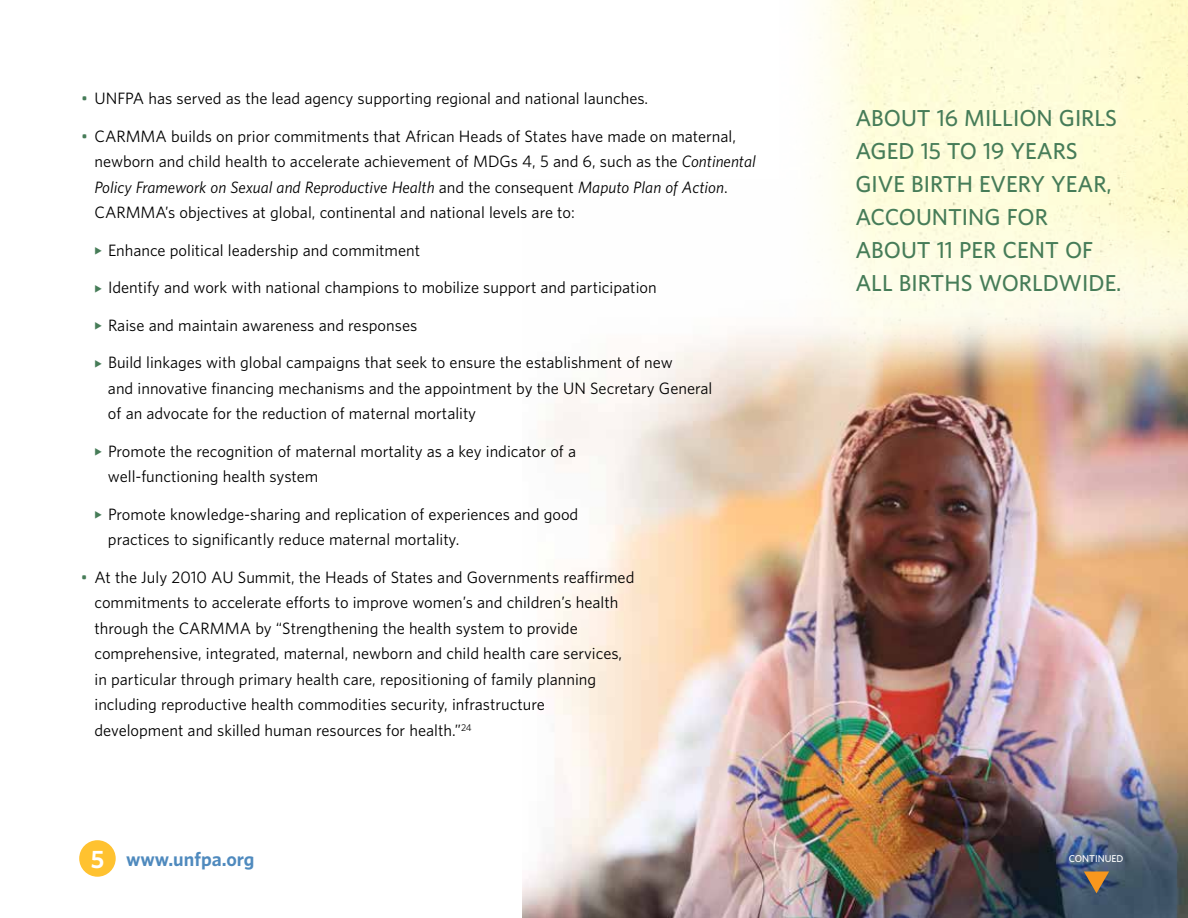
<style>
.page{position:relative;width:1188px;height:918px;background:#fff}
.page>*{position:absolute;margin:0;border:0;box-sizing:border-box;transform-origin:0 0}
.t1{font:600 21px/33px "UNFPA";color:#467c58}
.t2{font:700 18px "UNFPA";color:#4f8abe}
.t3{font:15px/25.5px "UNFPA Text";color:#000}
.t4{font:600 9px "UNFPA";color:#fff}
.s1{color:#467c58}
.s2{font-style:italic}
.s3{font-size:22.5px;color:#fff}
</style>
<div class="page">
<div style="left:79px;top:840px;width:37px;height:37px;background:#ffc230;border-radius:50%"></div>
<img style="left:815px;top:0;width:373px;height:179px">
<img style="left:523px;top:179px;width:665px;height:739px">
<svg style="left:1084px;top:872px;width:25px;height:21px"></svg>
<p class="t3" style="left:81px;top:85px;width:569px"><span class="s1">•</span> UNFPA has served as the lead agency supporting regional and national launches.</p>
<p class="t3" style="left:94px;top:123px;width:663px;text-indent:-14px"><span class="s1">•</span> CARMMA builds on prior commitments that African Heads of States have made on maternal, newborn and child health to accelerate achievement of MDGs 4, 5 and 6, such as the <span class="s2">Continental Policy Framework on Sexual and Reproductive Health</span> and the consequent <span class="s2">Maputo Plan of Action</span>.<br>CARMMA’s objectives at global, continental and national levels are to:</p>
<p class="t3" style="left:94px;top:237px;width:327px"><span class="s1">◆</span> Enhance political leadership and commitment</p>
<p class="t3" style="left:94px;top:274px;width:564px"><span class="s1">◆</span> Identify and work with national champions to mobilize support and participation</p>
<p class="t3" style="left:94px;top:312px;width:324px"><span class="s1">◆</span> Raise and maintain awareness and responses</p>
<p class="t3" style="left:108px;top:349px;width:606px;text-indent:-13px"><span class="s1">◆</span> Build linkages with global campaigns that seek to ensure the establishment of new<br>and innovative financing mechanisms and the appointment by the UN Secretary General of an advocate for the reduction of maternal mortality</p>
<p class="t3" style="left:108px;top:438px;width:470px;text-indent:-13px"><span class="s1">◆</span> Promote the recognition of maternal mortality as a key indicator of a well-functioning health system</p>
<p class="t3" style="left:108px;top:501px;width:472px;text-indent:-13px"><span class="s1">◆</span> Promote knowledge-sharing and replication of experiences and good practices to significantly reduce maternal mortality.</p>
<p class="t3" style="left:94px;top:564px;width:541px;text-indent:-14px"><span class="s1">•</span> At the July 2010 AU Summit, the Heads of States and Governments reaffirmed commitments to accelerate efforts to improve women’s and children’s health through the CARMMA by “Strengthening the health system to provide comprehensive, integrated, maternal, newborn and child health care services, in particular through primary health care, repositioning of family planning including reproductive health commodities security, infrastructure development and skilled human resources for health.”<sup>24</sup></p>
<p class="t2" style="left:91px;top:847px;width:165px"><span class="s3">5</span> www.unfpa.org</p>
<h1 class="t1" style="left:855px;top:101px;width:45px">ABOUT</h1>
<h1 class="t1" style="left:937px;top:101px;width:90px">16 MI LLION</h1>
<h1 class="t1" style="left:855px;top:101px;width:263px;text-indent:204px">GI RLS<br>AGED 15 TO 19 YEARS<br>GIVE BI RTH EVERY YEAR,<br>ACCOUNTIN</h1>
<h1 class="t1" style="left:985px;top:200px;width:65px">G FOR</h1>
<h1 class="t1" style="left:855px;top:233px;width:45px">ABOUT</h1>
<h1 class="t1" style="left:937px;top:233px;width:81px">11 PER CENT</h1>
<h1 class="t1" style="left:855px;top:233px;width:268px;text-indent:210px">OF<br>ALL BI RTHS WORLDWIDE.</h1>
<p class="t4" style="left:1069px;top:853px;width:56px">CONTINUED</p>
</div>
